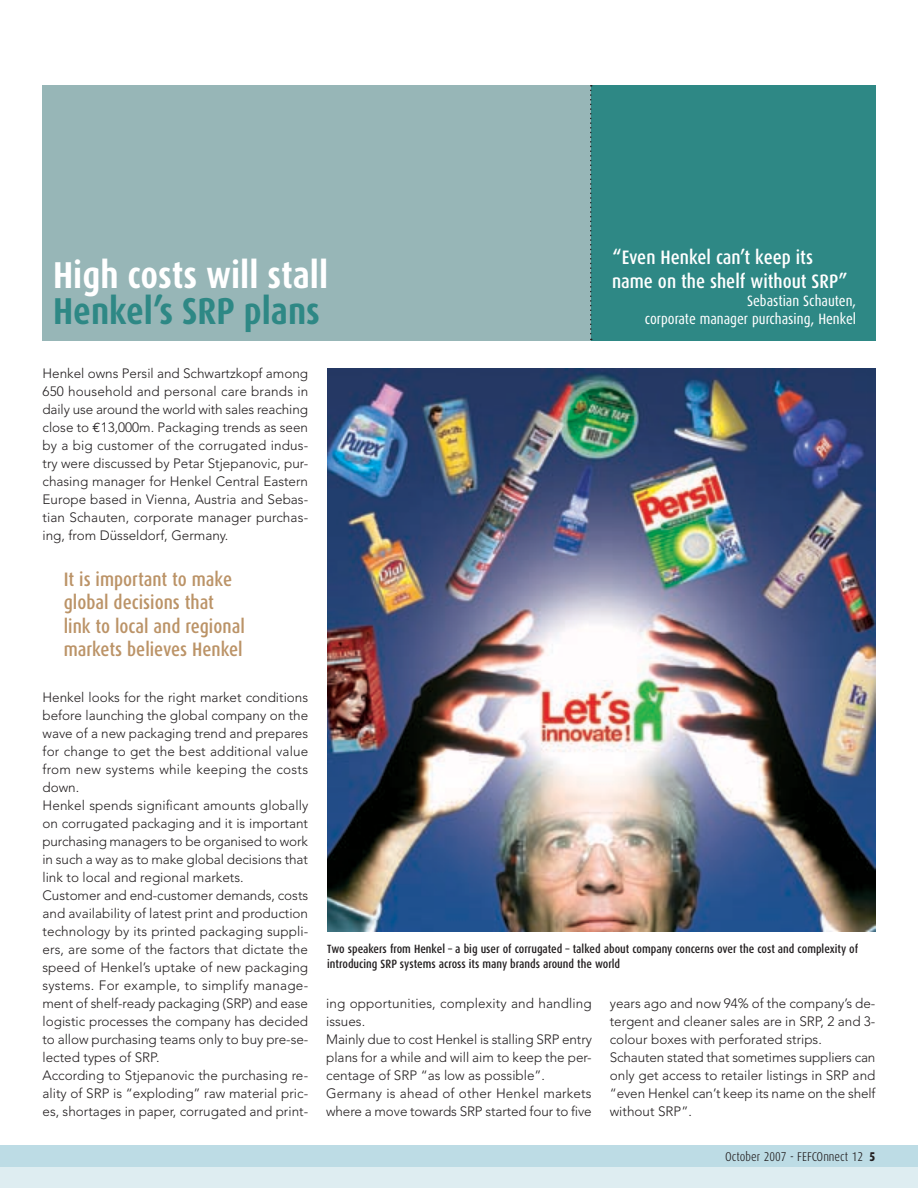
<style>
.page{position:relative;width:918px;height:1188px;background:#fff}
.page>*{position:absolute;margin:0;border:0;box-sizing:border-box;transform-origin:0 0}
.t1{font:700 37.5px "Dax Condensed";color:#fff}
.t2{font:700 37.5px "Dax Condensed";color:#2e8885}
.t3{font:500 19.5px/23.4px "Dax Condensed";color:#bb9367}
.t4{font:500 19.5px/23.4px "Dax Condensed";color:#fff}
.t5{font:15px/18px "Dax Condensed";color:#fff;text-align:right}
.t6{font:300 13.5px/18px "Avenir";color:#231f20}
.t7{font:300 12.75px "Dax Condensed";color:#231f20}
.t8{font:500 12px/14.4px "Dax Condensed";color:#231f20}
.s1{font-family:"Euro Mono";font-weight:400}
</style>
<div class="page">
<div style="left:0;top:1166px;width:918px;height:22px;background:#deedf1"></div>
<div style="left:0;top:1145px;width:918px;height:22px;background:#bddce5"></div>
<div style="left:591px;top:85px;width:284px;height:255px;background:#2e8885"></div>
<div style="left:43px;top:85px;width:548px;height:255px;background:#97b6b7"></div>
<svg style="left:590px;top:85px;width:2px;height:255px"></svg>
<img style="left:327px;top:368px;width:548px;height:563px">
<h1 class="t1" style="left:53px;top:254px;width:277px">High costs will stall</h1>
<h1 class="t2" style="left:53px;top:290px;width:268px">Henkel’s SRP plans</h1>
<p class="t6" style="left:43px;top:364px;width:267px;text-align:justify">Henkel owns Persil and Schwartzkopf among 650 household and personal care brands in daily use around the world with sales reaching close to <span class="s1">€</span>13,000m. Packaging trends as seen by a big customer of the corrugated indus&shy;try were discussed by Petar Stjepanovic, pur&shy;chasing manager for Henkel Central Eastern Europe based in Vienna, Austria and Sebas&shy;tian Schauten, corporate manager purchas&shy;ing, from Düsseldorf, Germany.</p>
<h2 class="t3" style="left:64px;top:568px;width:183px">It is important to make global decisions that link to local and regional markets believes Henkel</h2>
<h2 class="t4" style="left:612px;top:246px;width:237px">“Even Henkel can’t keep its name on the shelf without SRP”</h2>
<p class="t5" style="left:645px;top:292px;width:213px">Sebastian Schauten,<br>corporate manager purchasing, Henkel</p>
<p class="t6" style="left:43px;top:688px;width:267px">Henkel looks for the right market conditions before launching the global company on the wave of a new packaging trend and prepares for change to get the best additional value from new systems while keeping the costs down.<br>Henkel spends significant amounts globally on corrugated packaging and it is important purchasing managers to be organised to work in such a way as to make global decisions that link to local and regional markets.<br>Customer and end-customer demands, costs and availability of latest print and production technology by its printed packaging suppli&shy;ers, are some of the factors that dictate the speed of Henkel’s uptake of new packaging systems. For example, to simplify manage&shy;ment of shelf-ready packaging (SRP) and ease logistic processes the company has decided to allow purchasing teams only to buy pre-se&shy;lected types of SRP.<br>According to Stjepanovic the purchasing re&shy;ality of SRP is “exploding” raw material pric&shy;es, shortages in paper, corrugated and print-</p>
<p class="t8" style="left:327px;top:942px;width:533px">Two speakers from Henkel – a big user of corrugated – talked about company concerns over the cost and complexity of introducing SRP systems across its many brands around the world</p>
<p class="t6" style="left:326px;top:994px;width:267px">ing opportunities, complexity and handling issues.<br>Mainly due to cost Henkel is stalling SRP entry plans for a while and will aim to keep the per&shy;centage of SRP “as low as possible”.<br>Germany is ahead of other Henkel markets where a move towards SRP started four to five</p>
<p class="t6" style="left:610px;top:994px;width:267px">years ago and now 94% of the company’s de&shy;tergent and cleaner sales are in SRP, 2 and 3- colour boxes with perforated strips.<br>Schauten stated that sometimes suppliers can only get access to retailer listings in SRP and “even Henkel can’t keep its name on the shelf without SRP”.</p>
<p class="t7" style="left:725px;top:1149px;width:139px">October 2007 - Fefconnect 12</p>
</div>
